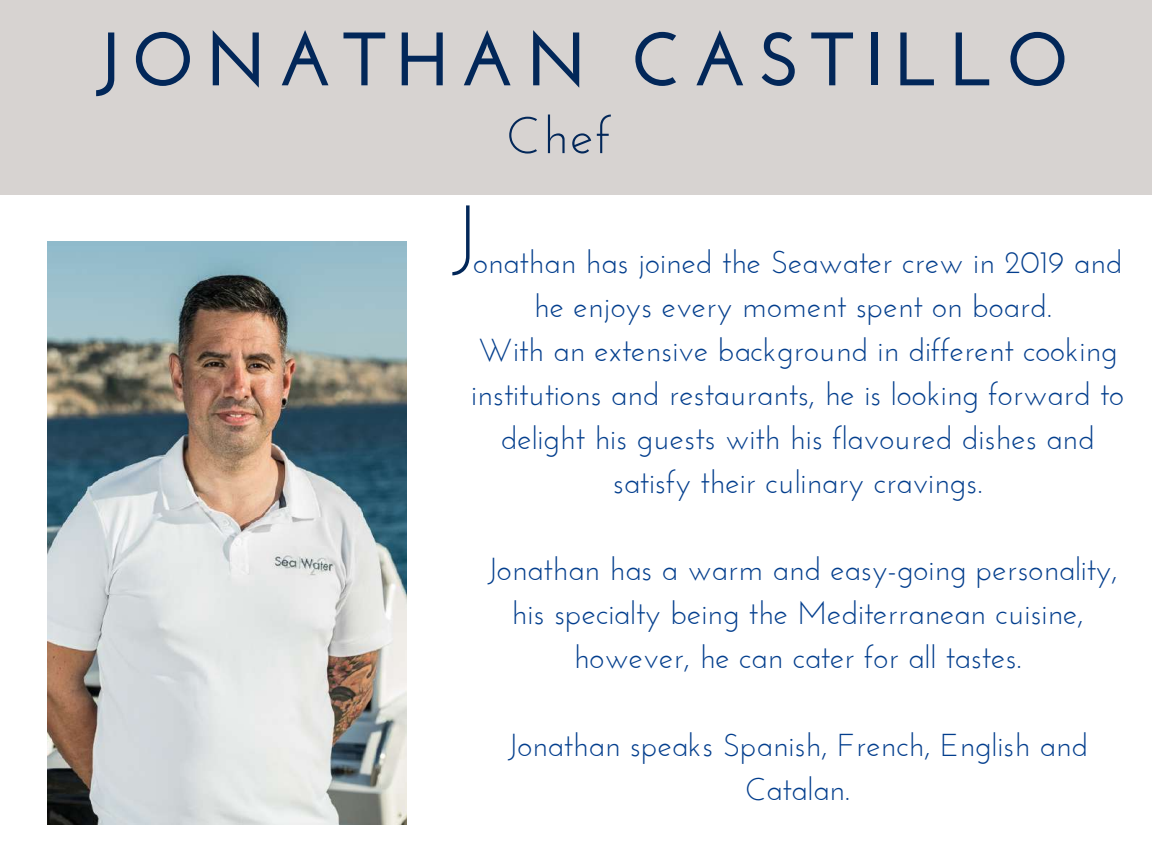
<style>
.page{position:relative;width:1152px;height:864px;background:#fff}
.page>*{position:absolute;margin:0;border:0;box-sizing:border-box;transform-origin:0 0}
.t1{font:82.95px "Josefin Sans";color:#022759}
.t2{font:700 75.45px "Josefin Sans";letter-spacing:.14em;color:#022759}
.t3{font:51.45px "Josefin Sans";color:#022759}
.t4{font:31.65px/43.8px "Josefin Sans";color:#033e8d;text-align:center}
</style>
<div class="page">
<div style="left:0;top:0;width:1152px;height:195px;background:#d7d3d1"></div>
<img style="left:47px;top:241px;width:359px;height:583px">
<h2 class="t2" style="left:95px;top:29px;width:976px">JONATHAN CASTILLO</h2>
<h3 class="t3" style="left:506px;top:115px;width:106px">Chef</h3>
<h1 class="t1" style="left:451px;top:201px;width:27px">J</h1>
<p class="t4" style="left:471px;top:243px;width:654px">onathan has joined the Seawater crew in 2019 and he enjoys every moment spent on board.<br>With an extensive background in different cooking institutions and restaurants, he is looking forward to delight his guests with his flavoured dishes and satisfy their culinary cravings.</p>
<p class="t4" style="left:487px;top:551px;width:632px">Jonathan has a warm and easy-going personality, his specialty being the Mediterranean cuisine, however, he can cater for all tastes.</p>
<p class="t4" style="left:507px;top:726px;width:582px">Jonathan speaks Spanish, French, English and<br>Catalan.</p>
</div>
